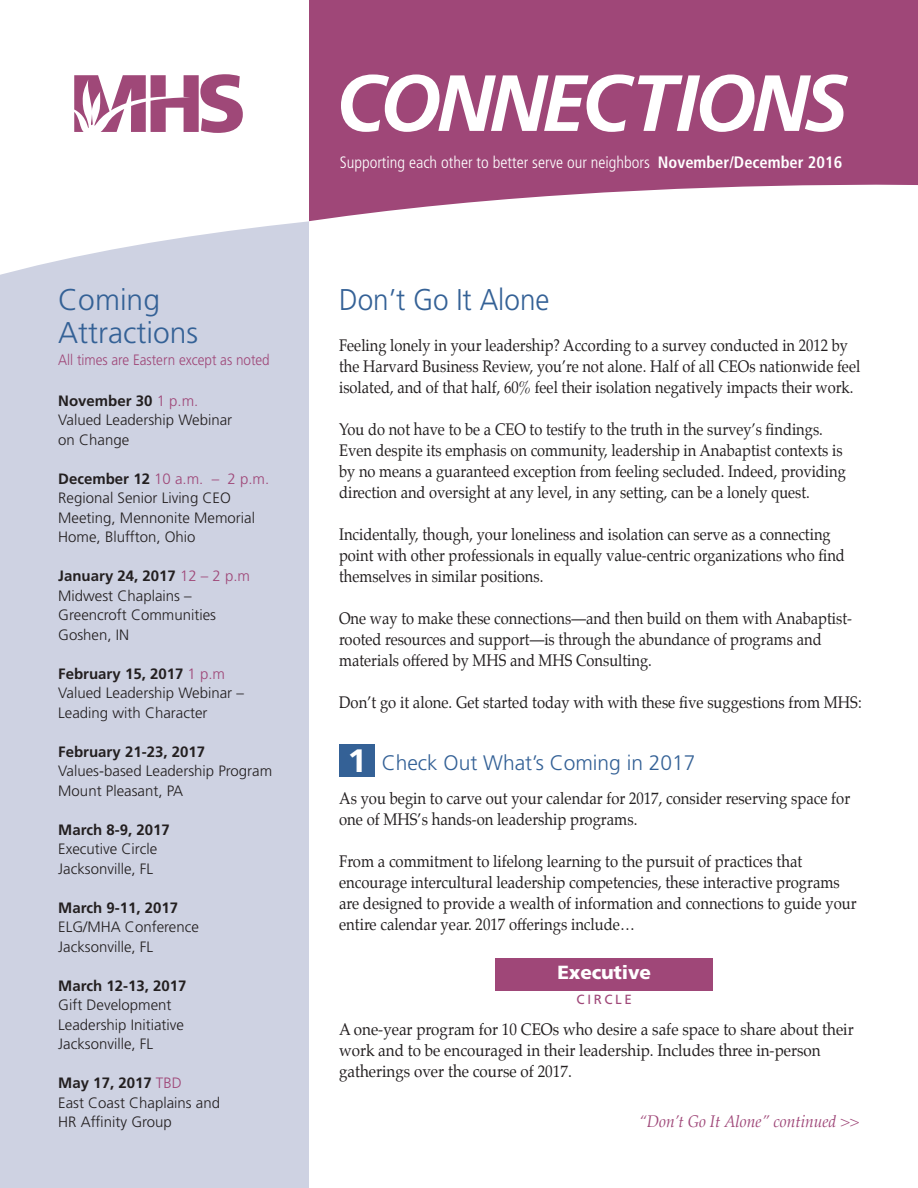
<style>
.page{position:relative;width:918px;height:1188px;background:#9f4778}
.page>*{position:absolute;margin:0;border:0;box-sizing:border-box;transform-origin:0 0}
.t1{font:italic 700 79.5px "Frutiger LT Std";letter-spacing:-.06em;color:#fff}
.t2{font:300 30px/33px "Frutiger LT Std";color:#346196}
.t3{font:300 30px "Frutiger LT Std";color:#346196;scale:.93 1}
.t4{font:300 21px "Frutiger LT Std";color:#346196}
.t5{font:900 19.05px "Frutiger LT Std";letter-spacing:-.01em;color:#fff}
.t6{font:16.5px/21px "Palatino";color:#231f20;scale:.89 1}
.t7{font:16.5px/21px "Palatino";color:#231f20;scale:.9 1}
.t8{font:16.5px/21px "Palatino";color:#231f20;scale:.92 1}
.t9{font:300 condensed 16.5px "Frutiger LT Std";color:#fff}
.t10{font:italic 16.5px "Palatino";color:#9f4778;scale:.95 1}
.t11{font:300 15px/19.5px "Frutiger LT Std";color:#231f20}
.t12{font:700 15px "Frutiger LT Std";color:#231f20}
.t13{font:300 15px "Frutiger LT Std";color:#9f4778;scale:.9 1}
.t14{font:13.35px "Frutiger LT Std";letter-spacing:.2em;color:#9f4778}
.s1{font-weight:700}
.s2{color:#9f4778}
.s3{font-weight:700;font-size:32.4px;color:#fff}
</style>
<div class="page">
<div style="left:309px;top:184px;width:609px;height:705px;background:#fff"></div>
<div style="left:0;top:889px;width:918px;height:299px;background:#fff"></div>
<div style="left:0;top:0;width:309px;height:393px;background:#fff"></div>
<div style="left:0;top:221px;width:309px;height:967px;background:#ced2e2"></div>
<svg style="left:74px;top:74px;width:169px;height:59px"></svg>
<div style="left:339px;top:746px;width:36px;height:36px;background:#fff"></div>
<div style="left:339px;top:745px;width:36px;height:32px;background:#346196"></div>
<div style="left:496px;top:958px;width:217px;height:33px;background:#9f4778"></div>
<h2 class="t2" style="left:58px;top:283px;width:141px">Coming<br>Attractions</h2>
<p class="t13" style="left:58px;top:352px;width:237px">All times are Eastern except as noted</p>
<p class="t11" style="left:58px;top:391px;width:175px"><span class="s1">November 30</span> <span class="s2">1 p.m.<br></span>Valued Leadership Webinar on Change</p>
<p class="t11" style="left:58px;top:469px;width:212px"><span class="s1">December 12</span> <span class="s2">10 a.m. – 2 p.m.<br></span>Regional Senior Living CEO<br>Meeting, Mennonite Memorial<br>Home, Bluffton, Ohio</p>
<p class="t11" style="left:58px;top:567px;width:193px"><span class="s1">January 24, 2017</span> <span class="s2">12 – 2 p.m<br></span>Midwest Chaplains –<br>Greencroft Communities<br>Goshen, IN</p>
<p class="t11" style="left:58px;top:664px;width:187px"><span class="s1">February 15, 2017</span> <span class="s2">1 p.m<br></span>Valued Leadership Webinar –<br>Leading with Character</p>
<p class="t12" style="left:58px;top:743px;width:148px">February 21-23, 2017</p>
<p class="t11" style="left:58px;top:762px;width:215px">Values-based Leadership Program<br>Mount Pleasant, PA</p>
<p class="t12" style="left:58px;top:821px;width:113px">March 8-9, 2017</p>
<p class="t11" style="left:58px;top:840px;width:100px">Executive Circle<br>Jacksonville, FL</p>
<p class="t12" style="left:58px;top:899px;width:121px">March 9-11, 2017</p>
<p class="t11" style="left:58px;top:918px;width:142px">ELG/MHA Conference<br>Jacksonville, FL</p>
<p class="t12" style="left:58px;top:977px;width:130px">March 12-13, 2017</p>
<p class="t11" style="left:58px;top:996px;width:127px">Gift Development<br>Leadership Initiative<br>Jacksonville, FL</p>
<p class="t11" style="left:58px;top:1074px;width:163px"><span class="s1">May 17, 2017</span> <span class="s2">TBD<br></span>East Coast Chaplains and<br>HR Affinity Group</p>
<h1 class="t1" style="left:335px;top:57px;width:514px">CONNECTIONS</h1>
<p class="t9" style="left:340px;top:153px;width:504px">Supporting each other to better serve our neighbors <span class="s1">November/December 2016</span></p>
<h2 class="t3" style="left:339px;top:282px;width:228px">Don’t Go It Alone</h2>
<p class="t6" style="left:339px;top:335px;width:587px">Feeling lonely in your leadership? According to a survey conducted in 2012 by the Harvard Business Review, you’re not alone. Half of all CEOs nationwide feel isolated, and of that half, 60% feel their isolation negatively impacts their work.</p>
<p class="t6" style="left:339px;top:419px;width:571px">You do not have to be a CEO to testify to the truth in the survey’s findings.<br>Even despite its emphasis on community, leadership in Anabaptist contexts is by no means a guaranteed exception from feeling secluded. Indeed, providing direction and oversight at any level, in any setting, can be a lonely quest.</p>
<p class="t6" style="left:339px;top:524px;width:570px">Incidentally, though, your loneliness and isolation can serve as a connecting point with other professionals in equally value-centric organizations who find themselves in similar positions.</p>
<p class="t6" style="left:339px;top:608px;width:578px">One way to make these connections—and then build on them with Anabaptist&shy;rooted resources and support—is through the abundance of programs and materials offered by MHS and MHS Consulting.</p>
<p class="t7" style="left:339px;top:692px;width:582px">Don’t go it alone. Get started today with with these five suggestions from MHS:</p>
<p class="t4" style="left:347px;top:750px;width:350px"><span class="s3">1</span> Check Out What’s Coming in 2017</p>
<p class="t7" style="left:339px;top:788px;width:569px">As you begin to carve out your calendar for 2017, consider reserving space for one of MHS’s hands-on leadership programs.</p>
<p class="t7" style="left:339px;top:851px;width:577px">From a commitment to lifelong learning to the pursuit of practices that encourage intercultural leadership competencies, these interactive programs are designed to provide a wealth of information and connections to guide your entire calendar year. 2017 offerings include…</p>
<p class="t5" style="left:558px;top:961px;width:95px">Executive</p>
<p class="t14" style="left:577px;top:992px;width:57px">CIRCLE</p>
<p class="t8" style="left:339px;top:1019px;width:561px">A one-year program for 10 CEOs who desire a safe space to share about their work and to be encouraged in their leadership. Includes three in-person gatherings over the course of 2017.</p>
<p class="t10" style="left:639px;top:1108px;width:233px">“Don’t Go It Alone” continued &gt;&gt;</p>
</div>
